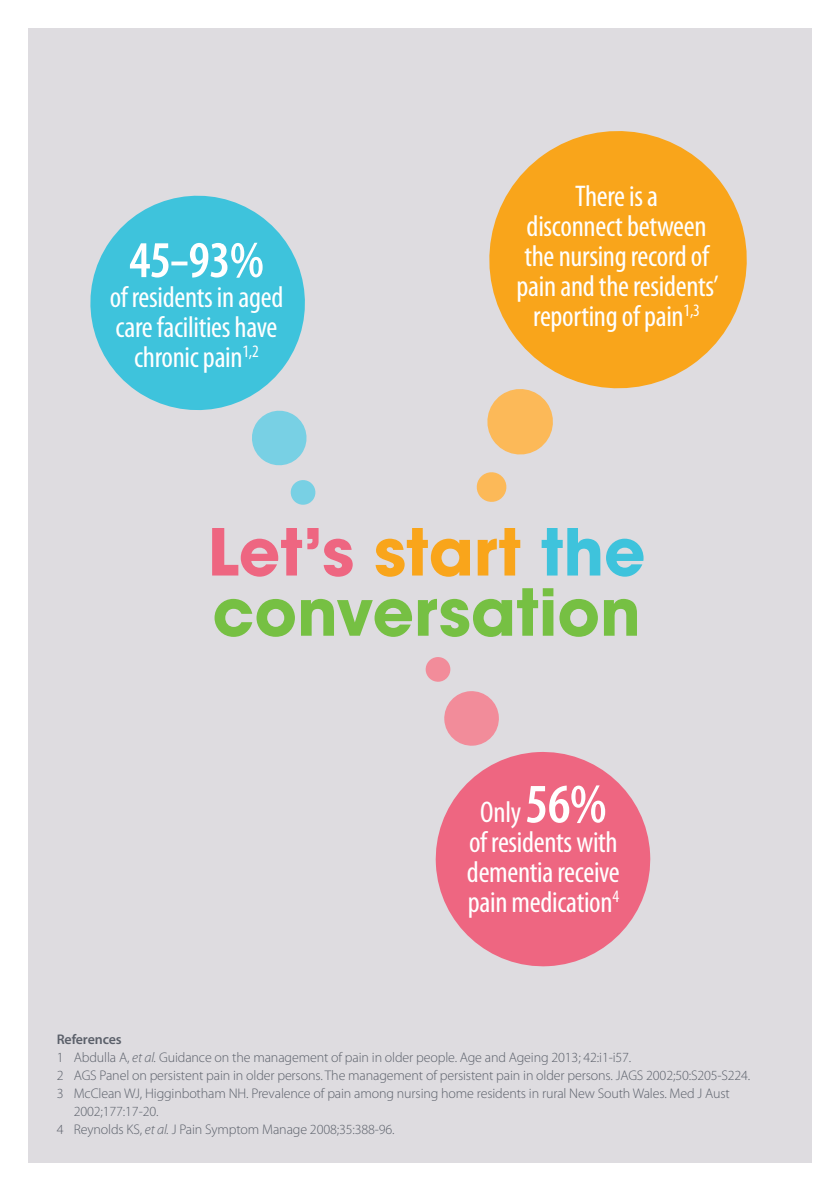
<style>
.page{position:relative;width:840px;height:1191px;background:#fff}
.page>*{position:absolute;margin:0;border:0;box-sizing:border-box;transform-origin:0 0}
.t1{font:600 condensed 52px "Myriad Pro";color:#fff}
.t2{font:condensed 30px/30px "Myriad Pro";letter-spacing:-.01em;color:#fff;text-align:center}
.Body_Copy{font:300 14px/18px "Myriad Pro";letter-spacing:-.01em;color:#5b606a}
.Body_Copy-2{font:600 14px "Myriad Pro";letter-spacing:-.01em;color:#5b606a}
.s1{font-weight:600;font-size:56px}
.s2{font-style:italic}
</style>
<div class="page">
<div style="left:28px;top:28px;width:783px;height:1134px;background:#dedce0"></div>
<svg style="left:212px;top:528px;width:140px;height:49px"></svg>
<svg style="left:375px;top:528px;width:94px;height:49px"></svg>
<svg style="left:477px;top:528px;width:43px;height:47px"></svg>
<svg style="left:541px;top:528px;width:102px;height:48px"></svg>
<svg style="left:214px;top:599px;width:81px;height:38px"></svg>
<svg style="left:301px;top:588px;width:252px;height:49px"></svg>
<svg style="left:559px;top:599px;width:38px;height:38px"></svg>
<svg style="left:604px;top:599px;width:32px;height:36px"></svg>
<svg style="left:90px;top:195px;width:215px;height:216px;fill:#3ec3dc"></svg>
<svg style="left:248px;top:407px;width:59px;height:59px"></svg>
<svg style="left:290px;top:480px;width:26px;height:25px"></svg>
<svg style="left:489px;top:131px;width:258px;height:258px;fill:#f9a51b"></svg>
<svg style="left:487px;top:384px;width:70px;height:71px"></svg>
<svg style="left:476px;top:472px;width:31px;height:30px"></svg>
<svg style="left:435px;top:752px;width:216px;height:215px;fill:#ee6681"></svg>
<svg style="left:444px;top:691px;width:55px;height:55px"></svg>
<div style="left:425px;top:656px;width:25px;height:26px;background:#f28c9a;border-radius:50%"></div>
<p class="t1" style="left:129px;top:228px;width:136px">45–93%</p>
<p class="t2" style="left:110px;top:282px;width:175px">of residents in aged care facilities have chronic pain<sup>1,2</sup></p>
<p class="t2" style="left:516px;top:181px;width:204px">There is a<br>disconnect between the nursing record of pain and the residents’ reporting of pain<sup>1,3</sup></p>
<p class="t2" style="left:466px;top:797px;width:154px">Only <span class="s1">56%<br></span>of residents with dementia receive pain medication<sup>4</sup></p>
<p class="Body_Copy-2" style="left:57px;top:1030px;width:66px">References</p>
<p class="Body_Copy" style="left:57px;top:1048px;width:576px">1 Abdulla A, <span class="s2">et al.</span> Guidance on the management of pain in older people. Age and Ageing 2013; 42:i1-i57.</p>
<p class="Body_Copy" style="left:57px;top:1066px;width:694px">2 AGS Panel on persistent pain in older persons. The management of persistent pain in older persons. JAGS 2002;50:S205-S224.</p>
<p class="Body_Copy" style="left:74px;top:1084px;width:657px;text-indent:-17px">3 McClean WJ, Higginbotham NH. Prevalence of pain among nursing home residents in rural New South Wales. Med J Aust<br>2002;177:17-20.</p>
<p class="Body_Copy" style="left:57px;top:1120px;width:339px">4 Reynolds KS, <span class="s2">et al.</span> J Pain Symptom Manage 2008;35:388-96.</p>
</div>
